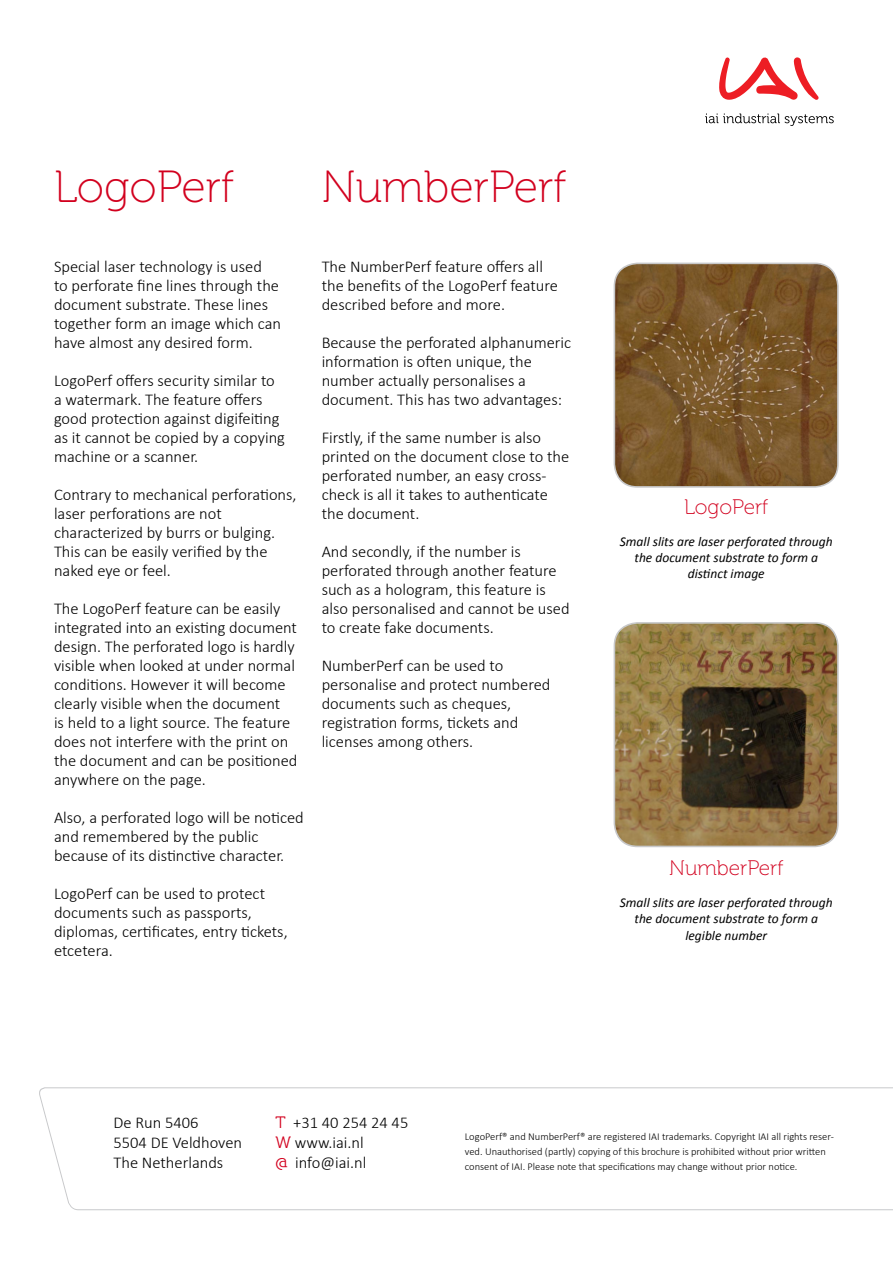
<style>
.page{position:relative;width:893px;height:1263px;background:#fff}
.page>*{position:absolute;margin:0;border:0;box-sizing:border-box;transform-origin:0 0}
.t1{font:45px "Museo 100";color:#d2001e}
.t2{font:21px "Museo 100";color:#d2001e}
.t3{font:300 16.5px/18.9px "Calibri";color:#000}
.t4{font:italic 13.5px/16.2px "Calibri";color:#000;text-align:center}
.t5{font:300 10.5px/15px "Calibri";color:#000}
.s1{font-family:"Museo 300";font-weight:400;color:#d2001e}
</style>
<div class="page">
<img style="left:614px;top:623px;width:224px;height:223px">
<div style="left:614px;top:622px;width:225px;height:225px;border:2px solid #c7c8ca;border-radius:23px"></div>
<img style="left:614px;top:263px;width:222px;height:224px">
<div style="left:614px;top:263px;width:225px;height:225px;border:2px solid #c7c8ca;border-radius:23px"></div>
<svg style="left:719px;top:57px;width:100px;height:43px"></svg>
<svg style="left:705px;top:113px;width:129px;height:13px"></svg>
<svg style="left:39px;top:1087px;width:854px;height:123px"></svg>
<h1 class="t1" style="left:54px;top:162px;width:182px">LogoPerf</h1>
<h1 class="t1" style="left:322px;top:162px;width:246px">NumberPerf</h1>
<p class="t3" style="left:54px;top:257px;width:229px">Special laser technology is used<br>to perforate fine lines through the document substrate. These lines together form an image which can have almost any desired form.</p>
<p class="t3" style="left:54px;top:371px;width:232px">LogoPerf offers security similar to a watermark. The feature offers good protection against digifeiting as it cannot be copied by a copying machine or a scanner.</p>
<p class="t3" style="left:54px;top:485px;width:244px">Contrary to mechanical perforations, laser perforations are not characterized by burrs or bulging.<br>This can be easily verified by the naked eye or feel.</p>
<p class="t3" style="left:54px;top:599px;width:245px">The LogoPerf feature can be easily integrated into an existing document design. The perforated logo is hardly visible when looked at under normal conditions. However it will become clearly visible when the document<br>is held to a light source. The feature does not interfere with the print on the document and can be positioned anywhere on the page.</p>
<p class="t3" style="left:54px;top:808px;width:251px">Also, a perforated logo will be noticed and remembered by the public because of its distinctive character.</p>
<p class="t3" style="left:54px;top:883px;width:235px">LogoPerf can be used to protect documents such as passports, diplomas, certificates, entry tickets, etcetera.</p>
<p class="t3" style="left:322px;top:257px;width:238px">The NumberPerf feature offers all the benefits of the LogoPerf feature described before and more.</p>
<p class="t3" style="left:322px;top:333px;width:251px">Because the perforated alphanumeric information is often unique, the number actually personalises a document. This has two advantages:</p>
<p class="t3" style="left:322px;top:428px;width:249px">Firstly, if the same number is also printed on the document close to the perforated number, an easy cross&shy;check is all it takes to authenticate the document.</p>
<p class="t3" style="left:322px;top:542px;width:249px">And secondly, if the number is perforated through another feature such as a hologram, this feature is also personalised and cannot be used to create fake documents.</p>
<p class="t3" style="left:322px;top:656px;width:230px">NumberPerf can be used to personalise and protect numbered documents such as cheques, registration forms, tickets and licenses among others.</p>
<p class="t2" style="left:684px;top:495px;width:86px">LogoPerf</p>
<p class="t4" style="left:620px;top:533px;width:214px">Small slits are laser perforated through the document substrate to form a distinct image</p>
<p class="t2" style="left:669px;top:856px;width:116px">NumberPerf</p>
<p class="t4" style="left:620px;top:894px;width:214px">Small slits are laser perforated through the document substrate to form a legible number</p>
<p class="t3" style="left:114px;top:1113px;width:87px">De Run 5406</p>
<p class="t3" style="left:276px;top:1113px;width:134px"><span class="s1">T</span> +31 40 254 24 45</p>
<p class="t3" style="left:114px;top:1133px;width:130px">5504 DE Veldhoven</p>
<p class="t3" style="left:276px;top:1133px;width:90px"><span class="s1">W</span> www.iai.nl</p>
<p class="t3" style="left:114px;top:1153px;width:111px">The Netherlands</p>
<p class="t3" style="left:276px;top:1153px;width:92px"><span class="s1">@</span> info@iai.nl</p>
<p class="t5" style="left:465px;top:1129px;width:370px">LogoPerf® and NumberPerf® are registered IAI trademarks. Copyright IAI all rights reser&shy;ved. Unauthorised (partly) copying of this brochure is prohibited without prior written consent of IAI. Please note that specifications may change without prior notice.</p>
</div>
